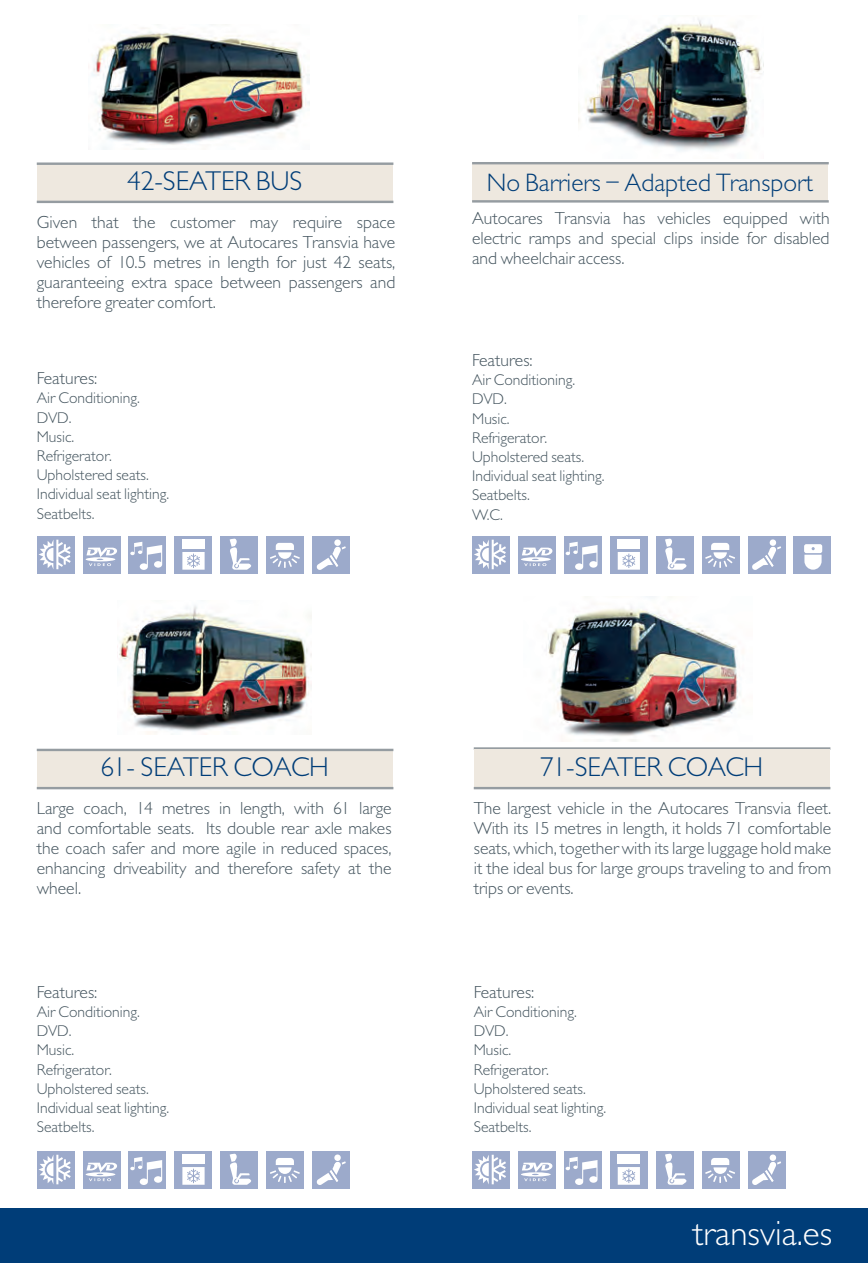
<style>
.page{position:relative;width:868px;height:1263px;background:#fff}
.page>*{position:absolute;margin:0;border:0;box-sizing:border-box;transform-origin:0 0}
.t1{font:36px "LM Gill";color:#fff}
.t2{font:28px "LM Gill";letter-spacing:-.02em;color:#003d78}
.t3{font:28px "LM Gill";color:#003d78}
.t4{font:26px "LM Gill";color:#003d78}
.t5{font:18px/20px "LM Gill";color:#45555f;text-align:justify}
.t6{font:16px/19.2px "LM Gill";color:#45555f}
</style>
<div class="page">
<img style="left:117px;top:605px;width:194px;height:129px">
<img style="left:545px;top:596px;width:195px;height:145px">
<div style="left:747px;top:1151px;width:38px;height:38px;background:#9caacb"></div>
<svg style="left:752px;top:1154px;width:28px;height:31px"></svg>
<div style="left:472px;top:1151px;width:37px;height:38px;background:#9caacb"></div>
<div style="left:517px;top:1151px;width:38px;height:38px;background:#9caacb"></div>
<div style="left:563px;top:1151px;width:38px;height:38px;background:#9caacb"></div>
<svg style="left:565px;top:1157px;width:32px;height:28px"></svg>
<div style="left:655px;top:1151px;width:38px;height:38px;background:#9caacb"></div>
<div style="left:701px;top:1151px;width:38px;height:38px;background:#9caacb"></div>
<svg style="left:474px;top:1155px;width:32px;height:29px"></svg>
<svg style="left:521px;top:1163px;width:31px;height:18px"></svg>
<svg style="left:665px;top:1154px;width:22px;height:31px"></svg>
<svg style="left:705px;top:1158px;width:30px;height:25px"></svg>
<div style="left:609px;top:1151px;width:38px;height:38px;background:#9caacb"></div>
<svg style="left:617px;top:1167px;width:22px;height:18px"></svg>
<div style="left:617px;top:1154px;width:22px;height:9px;background:#fff"></div>
<div style="left:312px;top:1151px;width:38px;height:38px;background:#9caacb"></div>
<svg style="left:316px;top:1154px;width:29px;height:31px"></svg>
<div style="left:37px;top:1151px;width:37px;height:38px;background:#9caacb"></div>
<div style="left:83px;top:1151px;width:37px;height:38px;background:#9caacb"></div>
<div style="left:129px;top:1151px;width:37px;height:38px;background:#9caacb"></div>
<svg style="left:130px;top:1157px;width:32px;height:28px"></svg>
<div style="left:220px;top:1151px;width:38px;height:38px;background:#9caacb"></div>
<div style="left:266px;top:1151px;width:38px;height:38px;background:#9caacb"></div>
<svg style="left:39px;top:1155px;width:32px;height:29px"></svg>
<svg style="left:86px;top:1163px;width:31px;height:18px"></svg>
<svg style="left:229px;top:1154px;width:22px;height:31px"></svg>
<svg style="left:270px;top:1158px;width:30px;height:25px"></svg>
<div style="left:174px;top:1151px;width:38px;height:38px;background:#9caacb"></div>
<svg style="left:182px;top:1167px;width:22px;height:18px"></svg>
<div style="left:182px;top:1154px;width:22px;height:9px;background:#fff"></div>
<div style="left:37px;top:536px;width:37px;height:38px;background:#9caacb"></div>
<div style="left:83px;top:536px;width:37px;height:38px;background:#9caacb"></div>
<svg style="left:39px;top:540px;width:32px;height:29px"></svg>
<svg style="left:86px;top:548px;width:31px;height:18px"></svg>
<div style="left:312px;top:536px;width:38px;height:38px;background:#9caacb"></div>
<svg style="left:316px;top:539px;width:29px;height:31px"></svg>
<div style="left:266px;top:536px;width:38px;height:38px;background:#9caacb"></div>
<div style="left:129px;top:536px;width:37px;height:38px;background:#9caacb"></div>
<svg style="left:130px;top:542px;width:32px;height:28px"></svg>
<div style="left:220px;top:536px;width:38px;height:38px;background:#9caacb"></div>
<svg style="left:229px;top:539px;width:22px;height:31px"></svg>
<svg style="left:270px;top:543px;width:30px;height:25px"></svg>
<div style="left:174px;top:536px;width:38px;height:38px;background:#9caacb"></div>
<svg style="left:182px;top:552px;width:22px;height:18px"></svg>
<div style="left:182px;top:539px;width:22px;height:9px;background:#fff"></div>
<div style="left:37px;top:749px;width:355px;height:39px;background:#eee8df"></div>
<hr style="left:37px;top:749px;width:356px;height:2px;background:#959ca1">
<hr style="left:37px;top:787px;width:356px;height:2px;background:#959ca1">
<hr style="left:473px;top:747px;width:357px;height:3px;background:#959ca1">
<div style="left:473px;top:749px;width:356px;height:39px;background:#eee8df"></div>
<hr style="left:473px;top:787px;width:357px;height:2px;background:#959ca1">
<div style="left:0;top:1208px;width:867px;height:55px;background:#003d78"></div>
<img style="left:578px;top:18px;width:184px;height:133px">
<div style="left:472px;top:163px;width:355px;height:38px;background:#eee8df"></div>
<hr style="left:472px;top:162px;width:356px;height:2px;background:#959ca1">
<hr style="left:472px;top:200px;width:356px;height:3px;background:#959ca1">
<div style="left:472px;top:536px;width:37px;height:38px;background:#9caacb"></div>
<div style="left:517px;top:536px;width:38px;height:38px;background:#9caacb"></div>
<svg style="left:474px;top:540px;width:32px;height:29px"></svg>
<svg style="left:521px;top:548px;width:31px;height:18px"></svg>
<div style="left:747px;top:536px;width:38px;height:38px;background:#9caacb"></div>
<svg style="left:752px;top:539px;width:28px;height:31px"></svg>
<div style="left:701px;top:536px;width:38px;height:38px;background:#9caacb"></div>
<div style="left:563px;top:536px;width:38px;height:38px;background:#9caacb"></div>
<svg style="left:565px;top:542px;width:32px;height:28px"></svg>
<div style="left:655px;top:536px;width:38px;height:38px;background:#9caacb"></div>
<svg style="left:665px;top:539px;width:22px;height:31px"></svg>
<svg style="left:705px;top:543px;width:30px;height:25px"></svg>
<div style="left:609px;top:536px;width:38px;height:38px;background:#9caacb"></div>
<svg style="left:617px;top:552px;width:22px;height:18px"></svg>
<div style="left:617px;top:539px;width:22px;height:9px;background:#fff"></div>
<div style="left:793px;top:536px;width:37px;height:38px;background:#9caacb"></div>
<svg style="left:804px;top:544px;width:17px;height:26px"></svg>
<img style="left:92px;top:28px;width:218px;height:121px">
<div style="left:37px;top:163px;width:355px;height:39px;background:#eee8df"></div>
<hr style="left:37px;top:162px;width:356px;height:3px;background:#959ca1">
<hr style="left:37px;top:201px;width:356px;height:2px;background:#959ca1">
<p class="t3" style="left:127px;top:161px;width:177px">42-SEATER BUS</p>
<p class="t5" style="left:37px;top:213px;width:360px">Given that the customer may require space between passengers, we at Autocares Transvia have vehicles of 10.5 metres in length for just 42 seats, guaranteeing extra space between passengers and therefore greater comfort.</p>
<p class="t5" style="left:37px;top:370px;width:62px">Features:</p>
<p class="t6" style="left:37px;top:390px;width:134px">Air Conditioning.<br>DVD.<br>Music.<br>Refrigerator.<br>Upholstered seats.<br>Individual seat lighting.<br>Seatbelts.</p>
<p class="t4" style="left:486px;top:165px;width:328px">No Barriers – Adapted Transport</p>
<p class="t5" style="left:472px;top:210px;width:359px">Autocares Transvia has vehicles equipped with electric ramps and special clips inside for disabled and wheelchair access.</p>
<p class="t5" style="left:472px;top:351px;width:62px">Features:</p>
<p class="t6" style="left:472px;top:372px;width:134px">Air Conditioning.<br>DVD.<br>Music.<br>Refrigerator.<br>Upholstered seats.<br>Individual seat lighting.<br>Seatbelts.<br>W.C.</p>
<p class="t2" style="left:100px;top:748px;width:230px">61- SEATER COACH</p>
<p class="t5" style="left:37px;top:799px;width:356px">Large coach, 14 metres in length, with 61 large and comfortable seats. Its double rear axle makes the coach safer and more agile in reduced spaces, enhancing driveability and therefore safety at the wheel.</p>
<p class="t5" style="left:37px;top:983px;width:62px">Features:</p>
<p class="t6" style="left:37px;top:1003px;width:134px">Air Conditioning.<br>DVD.<br>Music.<br>Refrigerator.<br>Upholstered seats.<br>Individual seat lighting.<br>Seatbelts.</p>
<p class="t2" style="left:540px;top:748px;width:224px">71-SEATER COACH</p>
<p class="t5" style="left:473px;top:799px;width:359px">The largest vehicle in the Autocares Transvia fleet.<br>With its 15 metres in length, it holds 71 comfortable seats, which, together with its large luggage hold make it the ideal bus for large groups traveling to and from trips or events.</p>
<p class="t5" style="left:473px;top:983px;width:62px">Features:</p>
<p class="t6" style="left:473px;top:1003px;width:134px">Air Conditioning.<br>DVD.<br>Music.<br>Refrigerator.<br>Upholstered seats.<br>Individual seat lighting.<br>Seatbelts.</p>
<p class="t1" style="left:692px;top:1209px;width:141px">transvia.es</p>
</div>
